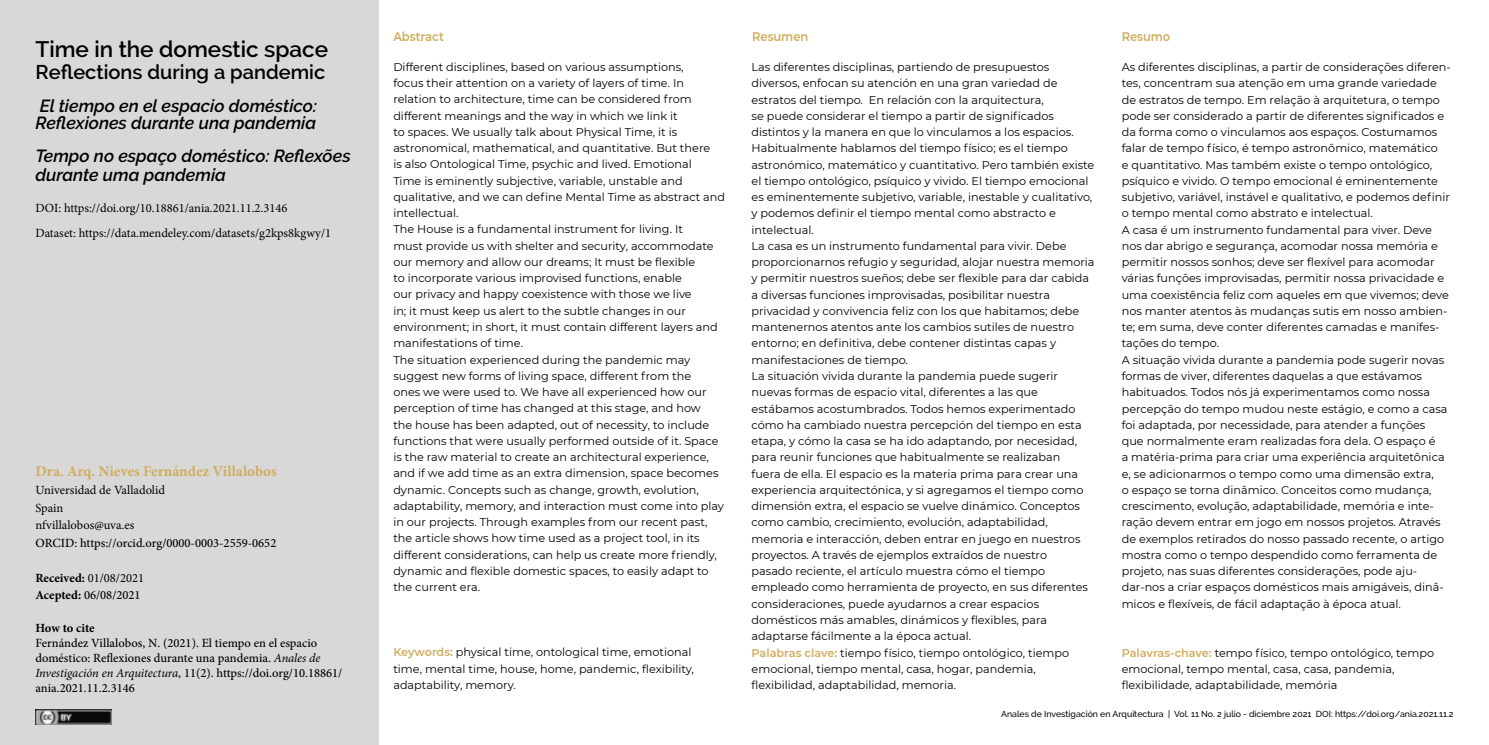
<style>
.page{position:relative;width:1489px;height:745px;background:#fff}
.page>*{position:absolute;margin:0;border:0;box-sizing:border-box;transform-origin:0 0}
.t1{font:600 22.5px "Raleway";color:#000}
.t2{font:600 20px "Raleway";color:#000}
.t3{font:italic 600 17.5px/17.5px "Raleway";color:#000}
.t4{font:700 15px "Minion Pro";color:#d0ad5e}
.t5{font:500 12.5px/15px "Minion Pro";color:#000}
.t6{font:12.5px/17.5px "Minion Pro";color:#000}
.t7{font:700 12.5px/17.5px "Minion Pro";letter-spacing:-.01em;color:#000}
.t8{font:600 12.5px "Montserrat";letter-spacing:-.005em;color:#d0ad5e;scale:.92 1}
.t9{font:11.25px/16.2px "Montserrat";color:#000}
.t10{font:500 8.75px "Raleway";color:#000}
.s1{font-weight:400}
.s2{font-weight:500}
.s3{font-weight:400;font-style:italic}
.s4{font-weight:600;color:#d0ad5e}
</style>
<div class="page">
<div style="left:0;top:0;width:379px;height:744px;background:#d9d8d8"></div>
<img style="left:35px;top:709px;width:77px;height:14px">
<h1 class="t1" style="left:35px;top:36px;width:294px">Time in the domestic space</h1>
<h2 class="t2" style="left:35px;top:61px;width:291px">Reflections during a pandemic</h2>
<h3 class="t3" style="left:35px;top:97px;width:283px">El tiempo en el espacio doméstico:<br>Reflexiones durante una pandemia</h3>
<h3 class="t3" style="left:35px;top:146px;width:317px;line-height:18.8px">Tempo no espaço doméstico: Reflexões durante uma pandemia</h3>
<p class="t6" style="left:35px;top:195px;width:297px;line-height:25px">DOI: https://doi.org/10.18861/ania.2021.11.2.3146<br>Dataset: https://data.mendeley.com/datasets/g2kps8kgwy/1</p>
<h3 class="t4" style="left:35px;top:461px;width:243px">Dra. Arq. Nieves Fernández Villalobos</h3>
<p class="t6" style="left:35px;top:481px;width:131px">Universidad de Valladolid<br>Spain nfvillalobos@uva.es</p>
<p class="t5" style="left:35px;top:534px;width:242px">ORCID: https://orcid.org/0000-0003-2559-0652</p>
<p class="t7" style="left:35px;top:568px;width:110px">Received: <span class="s1">01/08/2021<br></span>Acepted: <span class="s2">06/08/2021</span></p>
<p class="t7" style="left:35px;top:618px;width:61px">How to cite</p>
<p class="t5" style="left:35px;top:634px;width:308px">Fernández Villalobos, N. (2021). El tiempo en el espacio doméstico: Reflexiones durante una pandemia. <span class="s3">Anales de Investigación en Arquitectura</span>, 11(2). https://doi.org/10.18861/ ania.2021.11.2.3146</p>
<p class="t8" style="left:393px;top:28px;width:56px">Abstract</p>
<p class="t8" style="left:752px;top:28px;width:62px">Resumen</p>
<p class="t9" style="left:393px;top:58px;width:333px">Different disciplines, based on various assumptions,<br>focus their attention on a variety of layers of time. In relation to architecture, time can be considered from different meanings and the way in which we link it<br>to spaces. We usually talk about Physical Time, it is astronomical, mathematical, and quantitative. But there<br>is also Ontological Time, psychic and lived. Emotional<br>Time is eminently subjective, variable, unstable and qualitative, and we can define Mental Time as abstract and intellectual.<br>The House is a fundamental instrument for living. It<br>must provide us with shelter and security, accommodate our memory and allow our dreams; It must be flexible<br>to incorporate various improvised functions, enable<br>our privacy and happy coexistence with those we live<br>in; it must keep us alert to the subtle changes in our environment; in short, it must contain different layers and manifestations of time.<br>The situation experienced during the pandemic may suggest new forms of living space, different from the<br>ones we were used to. We have all experienced how our perception of time has changed at this stage, and how<br>the house has been adapted, out of necessity, to include functions that were usually performed outside of it. Space is the raw material to create an architectural experience, and if we add time as an extra dimension, space becomes dynamic. Concepts such as change, growth, evolution, adaptability, memory, and interaction must come into play in our projects. Through examples from our recent past, the article shows how time used as a project tool, in its different considerations, can help us create more friendly, dynamic and flexible domestic spaces, to easily adapt to the current era.</p>
<p class="t9" style="left:393px;top:643px;width:302px"><span class="s4">Keywords:</span> physical time, ontological time, emotional time, mental time, house, home, pandemic, flexibility, adaptability, memory.</p>
<p class="t9" style="left:751px;top:58px;width:344px">Las diferentes disciplinas, partiendo de presupuestos diversos, enfocan su atención en una gran variedad de estratos del tiempo. En relación con la arquitectura,<br>se puede considerar el tiempo a partir de significados distintos y la manera en que lo vinculamos a los espacios.<br>Habitualmente hablamos del tiempo físico; es el tiempo astronómico, matemático y cuantitativo. Pero también existe el tiempo ontológico, psíquico y vivido. El tiempo emocional es eminentemente subjetivo, variable, inestable y cualitativo, y podemos definir el tiempo mental como abstracto e intelectual.<br>La casa es un instrumento fundamental para vivir. Debe proporcionarnos refugio y seguridad, alojar nuestra memoria y permitir nuestros sueños; debe ser flexible para dar cabida a diversas funciones improvisadas, posibilitar nuestra privacidad y convivencia feliz con los que habitamos; debe mantenernos atentos ante los cambios sutiles de nuestro entorno; en definitiva, debe contener distintas capas y manifestaciones de tiempo.<br>La situación vivida durante la pandemia puede sugerir nuevas formas de espacio vital, diferentes a las que estábamos acostumbrados. Todos hemos experimentado cómo ha cambiado nuestra percepción del tiempo en esta etapa, y cómo la casa se ha ido adaptando, por necesidad, para reunir funciones que habitualmente se realizaban<br>fuera de ella. El espacio es la materia prima para crear una experiencia arquitectónica, y si agregamos el tiempo como dimensión extra, el espacio se vuelve dinámico. Conceptos como cambio, crecimiento, evolución, adaptabilidad, memoria e interacción, deben entrar en juego en nuestros proyectos. A través de ejemplos extraídos de nuestro<br>pasado reciente, el artículo muestra cómo el tiempo empleado como herramienta de proyecto, en sus diferentes consideraciones, puede ayudarnos a crear espacios domésticos más amables, dinámicos y flexibles, para adaptarse fácilmente a la época actual.<br><span class="s4">Palabras clave:</span> tiempo físico, tiempo ontológico, tiempo emocional, tiempo mental, casa, hogar, pandemia, flexibilidad, adaptabilidad, memoria.</p>
<p class="t8" style="left:1121px;top:28px;width:54px">Resumo</p>
<p class="t9" style="left:1121px;top:58px;width:330px">As diferentes disciplinas, a partir de considerações diferen&shy;tes, concentram sua atenção em uma grande variedade de estratos de tempo. Em relação à arquitetura, o tempo pode ser considerado a partir de diferentes significados e da forma como o vinculamos aos espaços. Costumamos falar de tempo físico, é tempo astronômico, matemático<br>e quantitativo. Mas também existe o tempo ontológico, psíquico e vivido. O tempo emocional é eminentemente subjetivo, variável, instável e qualitativo, e podemos definir o tempo mental como abstrato e intelectual.<br>A casa é um instrumento fundamental para viver. Deve nos dar abrigo e segurança, acomodar nossa memória e permitir nossos sonhos; deve ser flexível para acomodar várias funções improvisadas, permitir nossa privacidade e uma coexistência feliz com aqueles em que vivemos; deve nos manter atentos às mudanças sutis em nosso ambien&shy;te; em suma, deve conter diferentes camadas e manifes&shy;tações do tempo.<br>A situação vivida durante a pandemia pode sugerir novas formas de viver, diferentes daquelas a que estávamos habituados. Todos nós já experimentamos como nossa percepção do tempo mudou neste estágio, e como a casa foi adaptada, por necessidade, para atender a funções<br>que normalmente eram realizadas fora dela. O espaço é<br>a matéria-prima para criar uma experiência arquitetônica e, se adicionarmos o tempo como uma dimensão extra,<br>o espaço se torna dinâmico. Conceitos como mudança, crescimento, evolução, adaptabilidade, memória e inte&shy;ração devem entrar em jogo em nossos projetos. Através de exemplos retirados do nosso passado recente, o artigo mostra como o tempo despendido como ferramenta de projeto, nas suas diferentes considerações, pode aju&shy;dar-nos a criar espaços domésticos mais amigáveis, dinâ&shy;micos e flexíveis, de fácil adaptação à época atual.</p>
<p class="t9" style="left:1121px;top:643px;width:314px"><span class="s4">Palavras-chave:</span> tempo físico, tempo ontológico, tempo emocional, tempo mental, casa, casa, pandemia, flexibilidade, adaptabilidade, memória</p>
<p class="t10" style="left:1001px;top:708px;width:454px">Anales de Investigación en Arquitectura | Vol. 11 No. 2 julio - diciembre 2021 DOI: https://doi.org/ania.2021.11.2</p>
</div>
